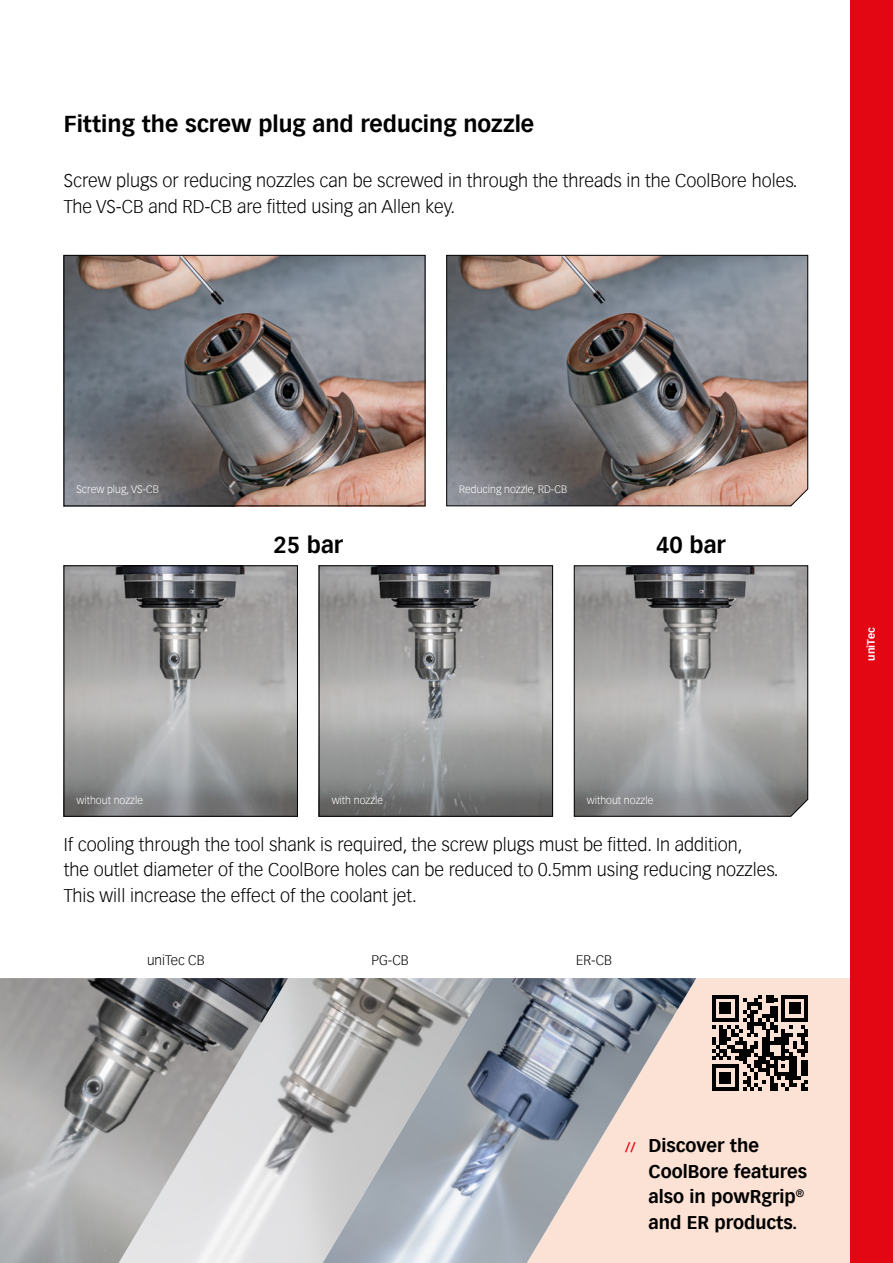
<style>
.page{position:relative;width:893px;height:1263px;background:#fff}
.page>*{position:absolute;margin:0;border:0;box-sizing:border-box;transform-origin:0 0}
.Subline{font:700 22.5px "Vectora Com";color:#000}
.Text_1spaltig{font:300 18px/25.5px "Vectora Com";color:#000}
.t1{font:700 18px/25.5px "Vectora Com";color:#000}
.Gundtext_1spaltig{font:300 13.5px "Vectora Com";color:#000}
.Bildbeschreibung_mit_Einzug_1mm{font:300 10.5px "Vectora Com";color:#fff}
.t2{font:700 10.5px "Vectora Com";color:#fff}
.s1{font-size:13.5px;color:#e30613}
</style>
<div class="page">
<img style="left:321px;top:568px;width:230px;height:246px">
<div style="left:319px;top:566px;width:234px;height:250px;border:1px solid #000"></div>
<img style="left:66px;top:568px;width:230px;height:246px">
<div style="left:64px;top:566px;width:234px;height:250px;border:1px solid #000"></div>
<svg style="left:574px;top:565px;width:234px;height:252px;background:#999"></svg>
<img style="left:446px;top:255px;width:362px;height:251px">
<img style="left:66px;top:257px;width:357px;height:247px">
<div style="left:64px;top:255px;width:361px;height:251px;border:1px solid #000"></div>
<img style="left:0;top:978px;width:119px;height:285px">
<img style="left:119px;top:978px;width:204px;height:285px">
<div style="left:696px;top:978px;width:154px;height:285px;background:#fce1d5"></div>
<img style="left:323px;top:978px;width:373px;height:285px">
<div style="left:850px;top:0;width:43px;height:1263px;background:#e30613"></div>
<svg style="left:712px;top:995px;width:96px;height:96px;background:#726661"></svg>
<p class="Subline" style="left:64px;top:110px;width:472px">Fitting the screw plug and reducing nozzle</p>
<p class="Text_1spaltig" style="left:64px;top:168px;width:735px">Screw plugs or reducing nozzles can be screwed in through the threads in the CoolBore holes.<br>The VS-CB and RD-CB are fitted using an Allen key.</p>
<p class="Bildbeschreibung_mit_Einzug_1mm" style="left:77px;top:483px;width:84px">Screw plug, VS-CB</p>
<p class="Bildbeschreibung_mit_Einzug_1mm" style="left:459px;top:483px;width:109px">Reducing nozzle, RD-CB</p>
<p class="Subline" style="left:273px;top:531px;width:71px">25 bar</p>
<p class="Subline" style="left:656px;top:531px;width:71px">40 bar</p>
<p class="Bildbeschreibung_mit_Einzug_1mm" style="left:77px;top:794px;width:68px">without nozzle</p>
<p class="Bildbeschreibung_mit_Einzug_1mm" style="left:332px;top:794px;width:53px">with nozzle</p>
<p class="Bildbeschreibung_mit_Einzug_1mm" style="left:587px;top:794px;width:68px">without nozzle</p>
<p class="Text_1spaltig" style="left:64px;top:831px;width:716px">If cooling through the tool shank is required, the screw plugs must be fitted. In addition,<br>the outlet diameter of the CoolBore holes can be reduced to 0.5mm using reducing nozzles.<br>This will increase the effect of the coolant jet.</p>
<p class="Gundtext_1spaltig" style="left:147px;top:952px;width:59px">uniTec CB</p>
<p class="Gundtext_1spaltig" style="left:371px;top:952px;width:39px">PG-CB</p>
<p class="Gundtext_1spaltig" style="left:576px;top:952px;width:38px">ER-CB</p>
<p class="t2" style="left:865px;top:661px;width:35px;rotate:-90deg">uniTec</p>
<p class="t1" style="left:648px;top:1133px;width:160px;text-indent:-23px"><span class="s1">//</span> Discover the<br>CoolBore features also in powRgrip<sup>® </sup>and ER products.</p>
</div>
